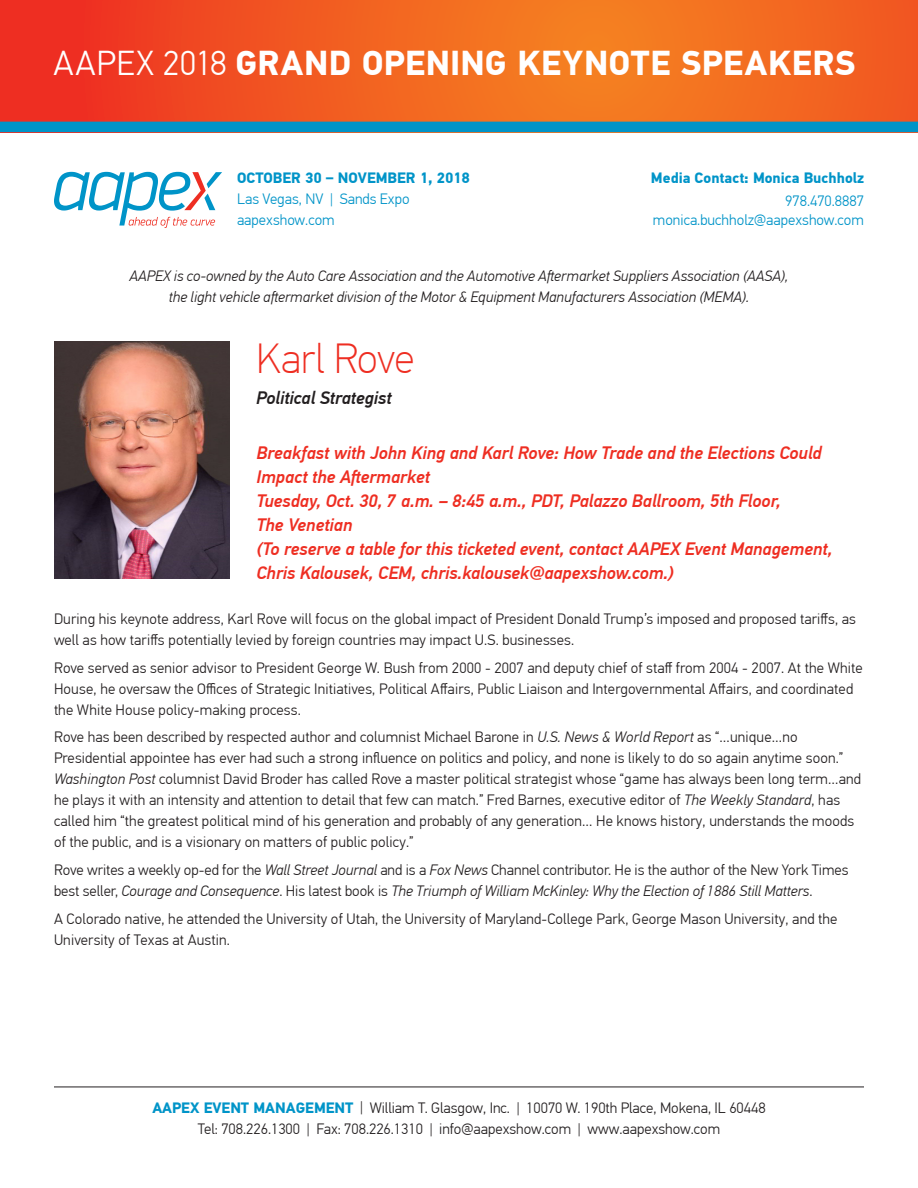
<style>
.page{position:relative;width:918px;height:1188px;background:#fff}
.page>*{position:absolute;margin:0;border:0;box-sizing:border-box;transform-origin:0 0}
.Name{font:100 42px "PF Din Text Pro";letter-spacing:-.015em;color:#ee2e22}
.Headline{font:700 34.5px "PF Din Text Pro";letter-spacing:.02em;color:#fff}
.t1{font:italic 500 18px/24px "PF Din Text Pro";letter-spacing:-.005em;color:#ee2e22}
.t2{font:italic 500 18px "PF Din Text Pro";letter-spacing:-.005em;color:#231f20}
.Body{font:300 15px/21px "PF Din Text Pro";letter-spacing:.01em;color:#231f20}
.Body-2{font:italic 300 15px/21px "PF Din Text Pro";color:#231f20;text-align:center}
.t3{font:300 15px/19.5px "PF Din Text Pro";color:#0094c8;text-align:right}
.t4{font:700 15px "PF Din Text Pro";color:#0094c8}
.s1{font-weight:300}
.s2{font-style:italic}
.s3{font-weight:700;color:#0094c8}
</style>
<div class="page">
<svg style="left:54px;top:172px;width:168px;height:56px"></svg>
<svg style="left:0;top:0;width:918px;height:122px;background:#f15d21"></svg>
<div style="left:0;top:122px;width:918px;height:10px;background:#0094c8"></div>
<hr style="left:54px;top:1087px;width:810px;height:1px;background:#231f20">
<img style="left:54px;top:342px;width:175px;height:236px">
<p class="Headline" style="left:54px;top:42px;width:804px"><span class="s1">AAPEX 2018</span> GRAND OPENING KEYNOTE SPEAKERS</p>
<p class="t4" style="left:237px;top:169px;width:234px">OCTOBER 30 – NOVEMBER 1, 2018</p>
<p class="t3" style="left:237px;top:189px;width:174px;line-height:21px;text-align:left">Las Vegas, NV | Sands Expo aapexshow.com</p>
<p class="t4" style="left:651px;top:169px;width:215px">Media Contact: Monica Buchholz</p>
<p class="t3" style="left:653px;top:191px;width:213px">978.470.8887 monica.buchholz@aapexshow.com</p>
<p class="Body-2" style="left:130px;top:265px;width:660px">AAPEX is co-owned by the Auto Care Association and the Automotive Aftermarket Suppliers Association (AASA), the light vehicle aftermarket division of the Motor &amp; Equipment Manufacturers Association (MEMA).</p>
<p class="Name" style="left:256px;top:335px;width:160px">Karl Rove</p>
<p class="t2" style="left:256px;top:387px;width:137px">Political Strategist</p>
<p class="t1" style="left:256px;top:441px;width:567px">Breakfast with John King and Karl Rove: How Trade and the Elections Could Impact the Aftermarket<br>Tuesday, Oct. 30, 7 a.m. – 8:45 a.m., PDT, Palazzo Ballroom, 5th Floor,<br>The Venetian</p>
<p class="t1" style="left:256px;top:537px;width:578px">(To reserve a table for this ticketed event, contact AAPEX Event Management,<br>Chris Kalousek, CEM, chris.kalousek@aapexshow.com.)</p>
<p class="Body" style="left:54px;top:608px;width:804px">During his keynote address, Karl Rove will focus on the global impact of President Donald Trump’s imposed and proposed tariffs, as well as how tariffs potentially levied by foreign countries may impact U.S. businesses.</p>
<p class="Body" style="left:54px;top:657px;width:810px">Rove served as senior advisor to President George W. Bush from 2000 - 2007 and deputy chief of staff from 2004 - 2007. At the White<br>House, he oversaw the Offices of Strategic Initiatives, Political Affairs, Public Liaison and Intergovernmental Affairs, and coordinated the White House policy-making process.</p>
<p class="Body" style="left:54px;top:727px;width:809px">Rove has been described by respected author and columnist Michael Barone in <span class="s2">U.S. News &amp; World Report</span> as “…unique…no Presidential appointee has ever had such a strong influence on politics and policy, and none is likely to do so again anytime soon.” <span class="s2">Washington Post</span> columnist David Broder has called Rove a master political strategist whose “game has always been long term…and he plays it with an intensity and attention to detail that few can match.” Fred Barnes, executive editor of <span class="s2">The Weekly Standard</span>, has called him “the greatest political mind of his generation and probably of any generation… He knows history, understands the moods of the public, and is a visionary on matters of public policy.”</p>
<p class="Body" style="left:54px;top:860px;width:796px">Rove writes a weekly op-ed for the <span class="s2">Wall Street Journal</span> and is a <span class="s2">Fox News</span> Channel contributor. He is the author of the New York Times best seller, <span class="s2">Courage and Consequence</span>. His latest book is <span class="s2">The Triumph of William McKinley: Why the Election of 1886 Still Matters</span>.</p>
<p class="Body" style="left:54px;top:908px;width:785px">A Colorado native, he attended the University of Utah, the University of Maryland-College Park, George Mason University, and the<br>University of Texas at Austin.</p>
<p class="Body" style="left:152px;top:1098px;width:615px;text-align:center"><span class="s3">AAPEX EVENT MANAGEMENT</span> | William T. Glasgow, Inc. | 10070 W. 190th Place, Mokena, IL 60448<br>Tel: 708.226.1300 | Fax: 708.226.1310 | info@aapexshow.com | www.aapexshow.com</p>
</div>
